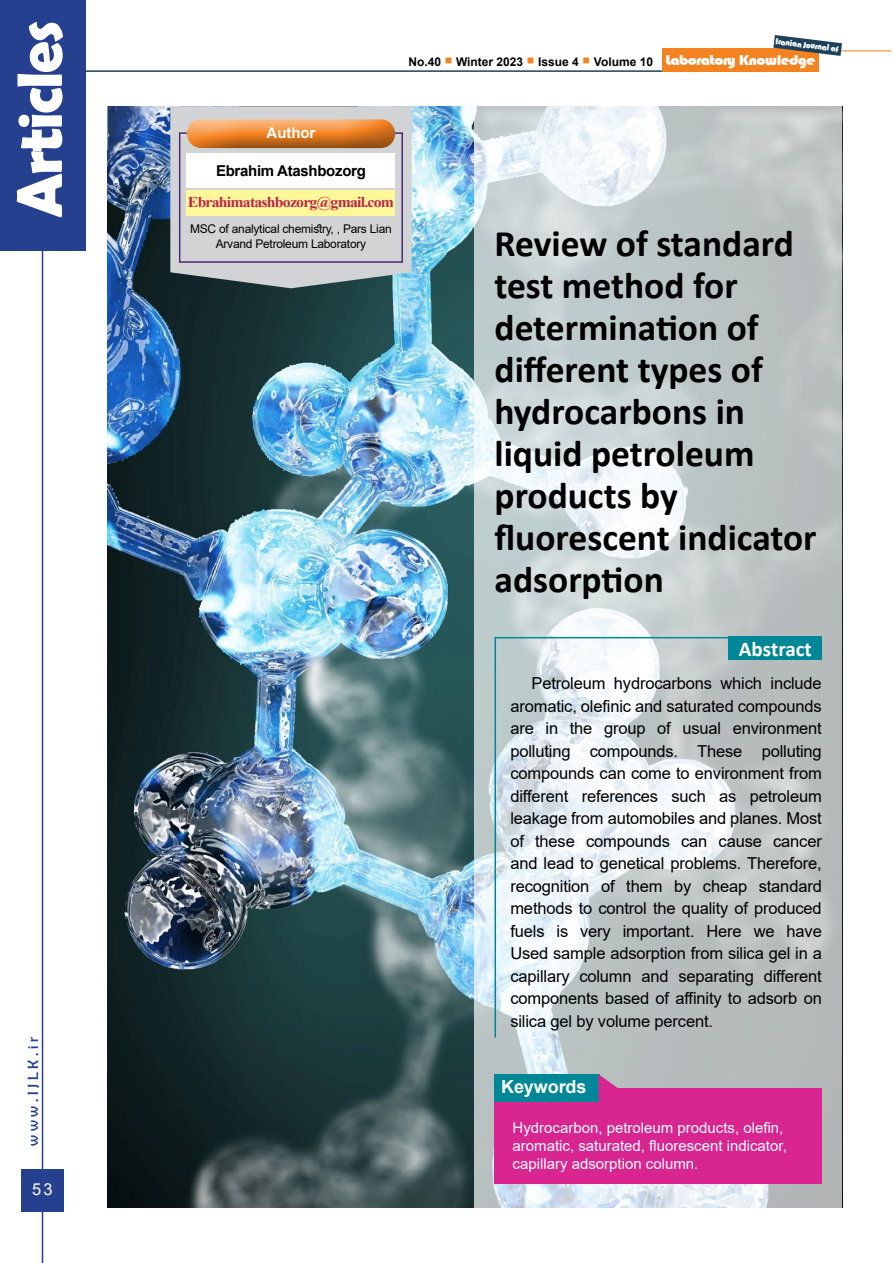
<style>
.page{position:relative;width:893px;height:1263px;background:#fff}
.page>*{position:absolute;margin:0;border:0;box-sizing:border-box;transform-origin:0 0}
.t1{font:700 64.5px "Berlin Sans FB Demi";letter-spacing:-.025em;color:#fff}
.t2{font:700 37.5px/42px "Calibri";color:#000}
.t3{font:700 21px "Calibri";color:#fff}
.t4{font:700 18px "Arial";letter-spacing:-.005em;color:#fff}
.t5{font:16.5px/22.5px "Arial";letter-spacing:-.01em;color:#000;text-align:justify}
.t6{font:16.5px "Arial";color:#fff}
.t7{font:15px/18px "Arial";color:#fff}
.t8{font:700 15px "Times New Roman";letter-spacing:-.05em;color:#bd254f;scale:1.05 1}
.t9{font:700 15px "Arial";letter-spacing:-.02em;color:#000}
.t10{font:15px "Berlin Sans FB";letter-spacing:.25em;color:#25408f}
.t11{font:700 15px "Arial";letter-spacing:-.005em;color:#fff}
.t12{font:12px/15px "Arial";letter-spacing:-.02em;color:#000;text-align:center}
.t13{font:700 12px "Arial";color:#000}
.t14{font:9px "Bauhaus 93";color:#fff}
.s1{color:#f58220}
.s2{font-family:"Bauhaus 93";font-weight:400;font-size:14.7px;color:#fff}
</style>
<div class="page">
<hr style="left:663px;top:50px;width:228px;height:1px;background:#f58220">
<hr style="left:79px;top:70px;width:740px;height:2px;background:#1d415b">
<div style="left:662px;top:48px;width:157px;height:24px;background:#f58220"></div>
<svg style="left:773px;top:35px;width:69px;height:21px"></svg>
<div style="left:0;top:0;width:85px;height:251px;background:#25408f"></div>
<hr style="left:42px;top:230px;width:1px;height:1033px;background:#25408f">
<div style="left:21px;top:1169px;width:43px;height:42px;background:#25408f"></div>
<img style="left:108px;top:106px;width:366px;height:1102px">
<svg style="left:474px;top:106px;width:368px;height:1102px;background:#c7cfd0"></svg>
<svg style="left:494px;top:636px;width:329px;height:403px"></svg>
<div style="left:494px;top:1088px;width:328px;height:95px;background:#d82590"></div>
<div style="left:494px;top:1074px;width:106px;height:28px;background:#008797"></div>
<svg style="left:598px;top:1074px;width:20px;height:28px"></svg>
<div style="left:729px;top:637px;width:93px;height:23px;background:#008797"></div>
<svg style="left:170px;top:106px;width:242px;height:182px;background:#c1c6c7"></svg>
<div style="left:179px;top:132px;width:224px;height:131px;border:2px solid #4d2a7c"></div>
<div style="left:187px;top:153px;width:208px;height:35px;background:#fff"></div>
<div style="left:187px;top:190px;width:208px;height:25px;background:#fff799"></div>
<div style="left:172px;top:108px;width:236px;height:41px;background:#000;opacity:.65"></div>
<h1 class="t1" style="left:2px;top:218px;width:199px;rotate:-90deg">Articles</h1>
<p class="t10" style="left:25px;top:1146px;width:111px;rotate:-90deg">www.IJLK.ir</p>
<p class="t6" style="left:32px;top:1178px;width:22px">53</p>
<p class="t14" style="left:776px;top:36px;width:65px;rotate:7deg">Iranian Journal of</p>
<p class="t13" style="left:408px;top:54px;width:408px">No.40 <span class="s1">○</span> Winter 2023 <span class="s1">○</span> Issue 4 <span class="s1">○</span> Volume 10 <span class="s2">Laboratory Knowledge</span></p>
<p class="t11" style="left:267px;top:122px;width:50px">Author</p>
<p class="t9" style="left:216px;top:160px;width:151px">Ebrahim Atashbozorg</p>
<p class="t8" style="left:188px;top:191px;width:198px">Ebrahimatashbozorg@gmail.com</p>
<p class="t12" style="left:190px;top:221px;width:203px">MSC of analytical chemistry, , Pars Lian<br>Arvand Petroleum Laboratory</p>
<h2 class="t2" style="left:494px;top:222px;width:324px">Review of standard test method for determination of different types of hydrocarbons in liquid petroleum products by fluorescent indicator adsorption</h2>
<p class="t3" style="left:739px;top:634px;width:74px">Abstract</p>
<p class="t5" style="left:510px;top:672px;width:313px;text-indent:21px">Petroleum hydrocarbons which include aromatic, olefinic and saturated compounds are in the group of usual environment polluting compounds. These polluting compounds can come to environment from different references such as petroleum leakage from automobiles and planes. Most of these compounds can cause cancer and lead to genetical problems. Therefore, recognition of them by cheap standard methods to control the quality of produced fuels is very important. Here we have Used sample adsorption from silica gel in a capillary column and separating different components based of affinity to adsorb on silica gel by volume percent.</p>
<p class="t4" style="left:501px;top:1074px;width:87px">Keywords</p>
<p class="t7" style="left:512px;top:1119px;width:276px">Hydrocarbon, petroleum products, olefin, aromatic, saturated, fluorescent indicator, capillary adsorption column.</p>
</div>
